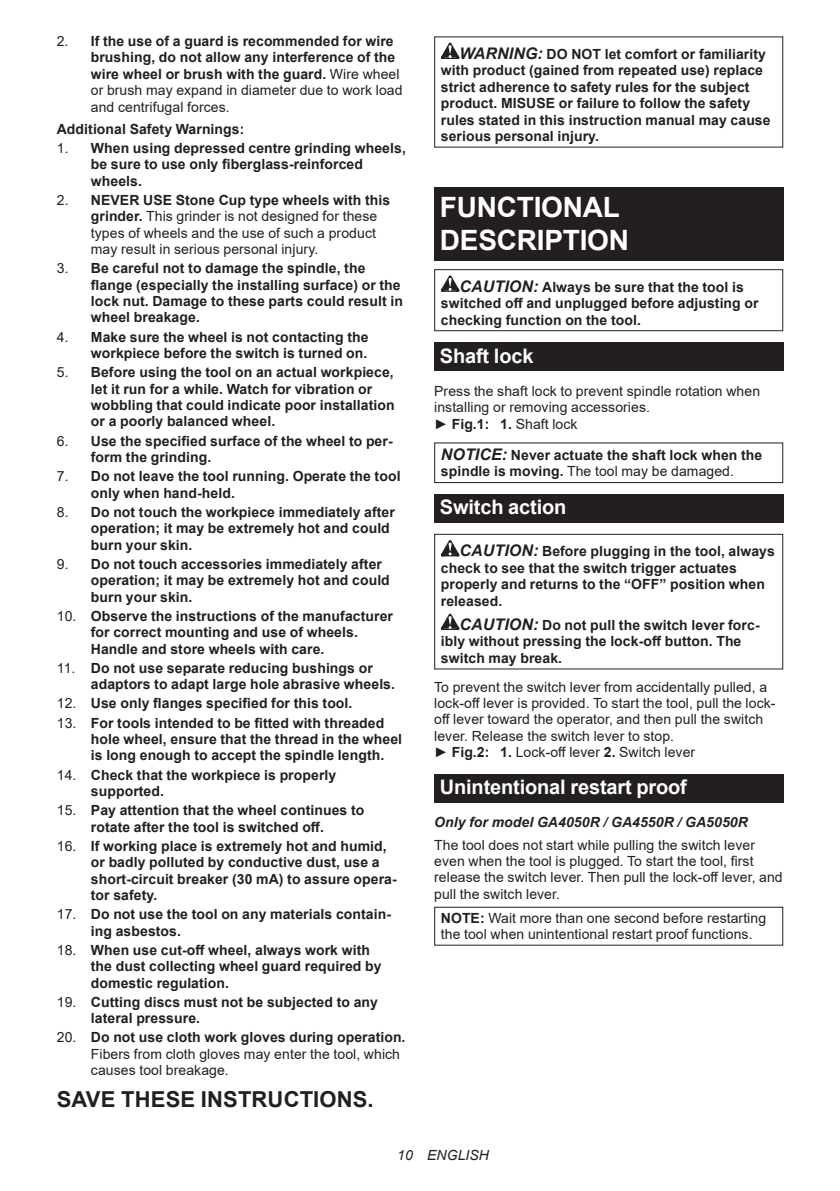
<style>
.page{position:relative;width:840px;height:1191px;background:#fff}
.page>*{position:absolute;margin:0;border:0;box-sizing:border-box;transform-origin:0 0}
.t1{font:700 28px/32.8px "Arial";letter-spacing:-.01em;color:#fff}
.t2{font:700 22px "Arial";letter-spacing:.005em;color:#231f20}
.t3{font:700 20px "Arial";letter-spacing:-.01em;color:#fff}
.t4{font:700 14px/16.4px "Arial";letter-spacing:.005em;color:#231f20}
.t5{font:14px/16.4px "Arial";letter-spacing:.005em;color:#231f20}
.t6{font:italic 700 14px "Arial";letter-spacing:.005em;color:#231f20}
.t7{font:italic 14px "Arial";letter-spacing:.005em;color:#231f20}
.s1{font-weight:400}
.s2{font-weight:700}
.s3{font-style:italic;font-size:16px}
</style>
<div class="page">
<svg style="left:440px;top:43px;width:19px;height:16px"></svg>
<div style="left:434px;top:187px;width:348px;height:74px;background:#231f20"></div>
<svg style="left:440px;top:275px;width:19px;height:17px"></svg>
<div style="left:434px;top:269px;width:348px;height:62px;border:1px solid #231f20"></div>
<div style="left:434px;top:342px;width:348px;height:29px;background:#231f20"></div>
<div style="left:434px;top:442px;width:348px;height:41px;border:1px solid #231f20"></div>
<div style="left:434px;top:494px;width:348px;height:29px;background:#231f20"></div>
<svg style="left:440px;top:540px;width:19px;height:16px"></svg>
<svg style="left:440px;top:613px;width:19px;height:17px"></svg>
<div style="left:434px;top:534px;width:348px;height:135px;border:1px solid #231f20"></div>
<div style="left:434px;top:774px;width:348px;height:28px;background:#231f20"></div>
<div style="left:434px;top:906px;width:348px;height:39px;border:1px solid #231f20"></div>
<p class="t4" style="left:91px;top:33px;width:313px;text-indent:-34px"><span class="s1">2.</span> If the use of a guard is recommended for wire brushing, do not allow any interference of the wire wheel or brush with the guard. <span class="s1">Wire wheel or brush may expand in diameter due to work load and centrifugal forces.</span></p>
<p class="t4" style="left:57px;top:121px;width:189px">Additional Safety Warnings:</p>
<p class="t4" style="left:91px;top:140px;width:316px;text-indent:-34px"><span class="s1">1.</span> When using depressed centre grinding wheels, be sure to use only fiberglass-reinforced wheels.</p>
<p class="t5" style="left:91px;top:192px;width:301px;text-indent:-34px">2. <span class="s2">NEVER USE Stone Cup type wheels with this grinder.</span> This grinder is not designed for these types of wheels and the use of such a product may result in serious personal injury.</p>
<p class="t4" style="left:91px;top:260px;width:313px;text-indent:-34px"><span class="s1">3.</span> Be careful not to damage the spindle, the flange (especially the installing surface) or the lock nut. Damage to these parts could result in wheel breakage.</p>
<p class="t4" style="left:57px;top:329px;width:313px;text-align:right"><span class="s1">4.</span> Make sure the wheel is not contacting the workpiece before the switch is turned on.</p>
<p class="t4" style="left:91px;top:364px;width:305px;text-indent:-34px"><span class="s1">5.</span> Before using the tool on an actual workpiece, let it run for a while. Watch for vibration or wobbling that could indicate poor installation or a poorly balanced wheel.</p>
<p class="t4" style="left:91px;top:432px;width:303px;text-indent:-34px"><span class="s1">6.</span> Use the specified surface of the wheel to per&shy;form the grinding.</p>
<p class="t4" style="left:91px;top:468px;width:311px;text-indent:-34px"><span class="s1">7.</span> Do not leave the tool running. Operate the tool only when hand-held.</p>
<p class="t4" style="left:91px;top:504px;width:305px;text-indent:-34px"><span class="s1">8.</span> Do not touch the workpiece immediately after operation; it may be extremely hot and could burn your skin.</p>
<p class="t4" style="left:91px;top:556px;width:300px;text-indent:-34px"><span class="s1">9.</span> Do not touch accessories immediately after operation; it may be extremely hot and could burn your skin.</p>
<p class="t4" style="left:91px;top:608px;width:303px;text-indent:-34px"><span class="s1">10.</span> Observe the instructions of the manufacturer for correct mounting and use of wheels.<br>Handle and store wheels with care.</p>
<p class="t4" style="left:91px;top:660px;width:305px;text-indent:-34px"><span class="s1">11.</span> Do not use separate reducing bushings or adaptors to adapt large hole abrasive wheels.</p>
<p class="t4" style="left:57px;top:695px;width:297px"><span class="s1">12.</span> Use only flanges specified for this tool.</p>
<p class="t4" style="left:91px;top:714px;width:312px;text-indent:-34px"><span class="s1">13.</span> For tools intended to be fitted with threaded hole wheel, ensure that the thread in the wheel is long enough to accept the spindle length.</p>
<p class="t4" style="left:91px;top:766px;width:247px;text-indent:-34px"><span class="s1">14.</span> Check that the workpiece is properly supported.</p>
<p class="t4" style="left:57px;top:802px;width:309px;text-align:center"><span class="s1">15.</span> Pay attention that the wheel continues to rotate after the tool is switched off.</p>
<p class="t4" style="left:91px;top:837px;width:307px;text-indent:-34px"><span class="s1">16.</span> If working place is extremely hot and humid, or badly polluted by conductive dust, use a short-circuit breaker (30 mA) to assure opera&shy;tor safety.</p>
<p class="t4" style="left:91px;top:906px;width:301px;text-indent:-34px"><span class="s1">17.</span> Do not use the tool on any materials contain&shy;ing asbestos.</p>
<p class="t4" style="left:91px;top:941px;width:292px;text-indent:-34px"><span class="s1">18.</span> When use cut-off wheel, always work with the dust collecting wheel guard required by domestic regulation.</p>
<p class="t4" style="left:91px;top:993px;width:288px;text-indent:-34px"><span class="s1">19.</span> Cutting discs must not be subjected to any lateral pressure.</p>
<p class="t5" style="left:91px;top:1029px;width:316px;text-indent:-34px">20. <span class="s2">Do not use cloth work gloves during operation.<br></span>Fibers from cloth gloves may enter the tool, which causes tool breakage.</p>
<h2 class="t2" style="left:57px;top:1083px;width:318px">SAVE THESE INSTRUCTIONS.</h2>
<p class="t4" style="left:440px;top:46px;width:331px;text-indent:19px"><span class="s3">WARNING:</span> DO NOT let comfort or familiarity with product (gained from repeated use) replace strict adherence to safety rules for the subject product. MISUSE or failure to follow the safety rules stated in this instruction manual may cause serious personal injury.</p>
<h1 class="t1" style="left:439px;top:191px;width:191px">FUNCTIONAL<br>DESCRIPTION</h1>
<p class="t4" style="left:440px;top:279px;width:319px;text-indent:19px"><span class="s3">CAUTION:</span> Always be sure that the tool is switched off and unplugged before adjusting or checking function on the tool.</p>
<h3 class="t3" style="left:439px;top:341px;width:95px">Shaft lock</h3>
<p class="t5" style="left:434px;top:383px;width:327px">Press the shaft lock to prevent spindle rotation when installing or removing accessories.<br>► <span class="s2">Fig.1: 1.</span> Shaft lock</p>
<p class="t4" style="left:440px;top:447px;width:323px"><span class="s3">NOTICE:</span> Never actuate the shaft lock when the spindle is moving. <span class="s1">The tool may be damaged.</span></p>
<h3 class="t3" style="left:439px;top:493px;width:128px">Switch action</h3>
<p class="t4" style="left:440px;top:543px;width:335px;text-indent:19px"><span class="s3">CAUTION:</span> Before plugging in the tool, always check to see that the switch trigger actuates properly and returns to the “OFF” position when released.</p>
<p class="t4" style="left:440px;top:617px;width:320px;text-indent:19px"><span class="s3">CAUTION:</span> Do not pull the switch lever forc&shy;ibly without pressing the lock-off button. The switch may break.</p>
<p class="t5" style="left:434px;top:678px;width:343px">To prevent the switch lever from accidentally pulled, a lock-off lever is provided. To start the tool, pull the lock&shy;off lever toward the operator, and then pull the switch lever. Release the switch lever to stop.<br>► <span class="s2">Fig.2: 1.</span> Lock-off lever <span class="s2">2.</span> Switch lever</p>
<h3 class="t3" style="left:439px;top:773px;width:248px">Unintentional restart proof</h3>
<p class="t6" style="left:434px;top:813px;width:315px">Only for model GA4050R / GA4550R / GA5050R</p>
<p class="t5" style="left:434px;top:836px;width:350px">The tool does not start while pulling the switch lever even when the tool is plugged. To start the tool, first release the switch lever. Then pull the lock-off lever, and pull the switch lever.</p>
<p class="t5" style="left:440px;top:909px;width:327px"><span class="s2">NOTE:</span> Wait more than one second before restarting the tool when unintentional restart proof functions.</p>
<p class="t7" style="left:397px;top:1146px;width:93px">10 ENGLISH</p>
</div>
